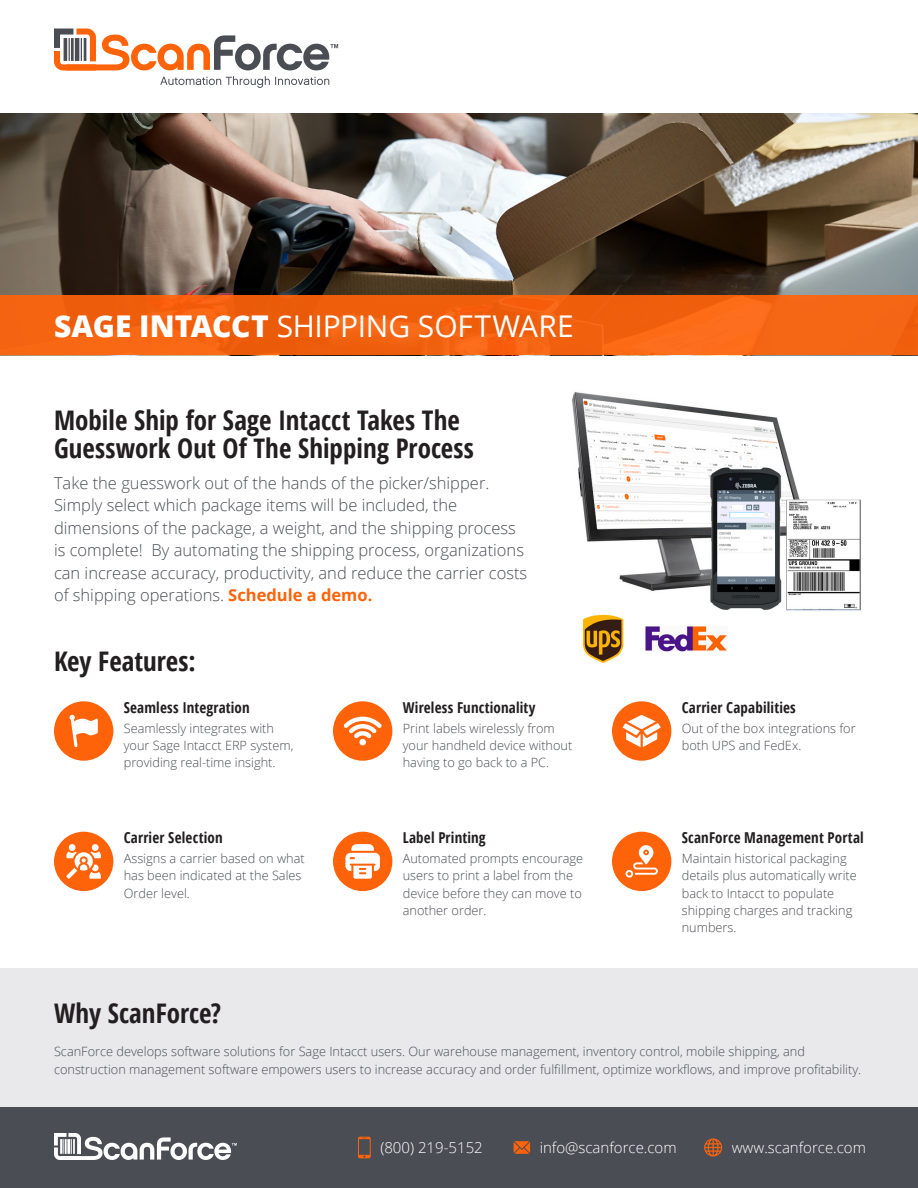
<style>
.page{position:relative;width:918px;height:1188px;background:#fff}
.page>*{position:absolute;margin:0;border:0;box-sizing:border-box;transform-origin:0 0}
.t1{font:30px "Open Sans";letter-spacing:-.01em;color:#fff}
.t2{font:700 condensed 27px/28.5px "Open Sans";color:#231f20}
.t3{font:300 16.5px/22.5px "Open Sans";color:#4a4d54}
.t4{font:700 condensed 15px "Open Sans";letter-spacing:.01em;color:#231f20}
.t5{font:300 15px "Open Sans";color:#fff}
.t6{font:300 12.75px/17.2px "Open Sans";color:#4a4d54}
.s1{font-weight:800}
.s2{font-weight:700;color:#ff630a}
</style>
<div class="page">
<img style="left:0;top:113px;width:918px;height:183px">
<div style="left:0;top:296px;width:918px;height:59px;background:#f46310"></div>
<svg style="left:54px;top:29px;width:284px;height:41px"></svg>
<svg style="left:160px;top:76px;width:169px;height:12px"></svg>
<div style="left:0;top:1107px;width:918px;height:81px;background:#4a4d54"></div>
<svg style="left:54px;top:1133px;width:183px;height:27px"></svg>
<hr style="left:60px;top:1139px;width:3px;height:15px;background:#fff">
<img style="left:572px;top:392px;width:289px;height:271px">
<div style="left:54px;top:701px;width:59px;height:60px;background:#ff630a;border-radius:50%"></div>
<div style="left:0;top:969px;width:918px;height:138px;background:#e9e9eb"></div>
<svg style="left:358px;top:1137px;width:13px;height:21px"></svg>
<svg style="left:514px;top:1141px;width:16px;height:13px"></svg>
<svg style="left:704px;top:1138px;width:18px;height:18px"></svg>
<div style="left:333px;top:701px;width:59px;height:60px;background:#ff630a;border-radius:50%"></div>
<div style="left:612px;top:701px;width:59px;height:60px;background:#ff630a;border-radius:50%"></div>
<div style="left:54px;top:832px;width:59px;height:59px;background:#ff630a;border-radius:50%"></div>
<div style="left:333px;top:832px;width:59px;height:59px;background:#ff630a;border-radius:50%"></div>
<div style="left:612px;top:832px;width:59px;height:59px;background:#ff630a;border-radius:50%"></div>
<svg style="left:70px;top:715px;width:28px;height:32px"></svg>
<div style="left:359px;top:739px;width:7px;height:6px;background:#fff;border-radius:50%"></div>
<svg style="left:344px;top:717px;width:38px;height:21px"></svg>
<svg style="left:623px;top:715px;width:38px;height:32px"></svg>
<svg style="left:345px;top:844px;width:35px;height:35px"></svg>
<div style="left:69px;top:844px;width:7px;height:7px;background:#fff;border-radius:50%"></div>
<div style="left:92px;top:844px;width:7px;height:7px;background:#fff;border-radius:50%"></div>
<svg style="left:66px;top:851px;width:35px;height:28px"></svg>
<svg style="left:625px;top:845px;width:33px;height:33px"></svg>
<p class="t1" style="left:54px;top:305px;width:521px"><span class="s1">SAGE INTACCT</span> SHIPPING SOFTWARE</p>
<p class="t2" style="left:54px;top:405px;width:421px">Mobile Ship for Sage Intacct Takes The<br>Guesswork Out Of The Shipping Process</p>
<p class="t3" style="left:54px;top:471px;width:475px">Take the guesswork out of the hands of the picker/shipper.<br>Simply select which package items will be included, the dimensions of the package, a weight, and the shipping process is complete! By automating the shipping process, organizations can increase accuracy, productivity, and reduce the carrier costs of shipping operations. <span class="s2">Schedule a demo.</span></p>
<p class="t2" style="left:54px;top:647px;width:143px">Key Features:</p>
<p class="t4" style="left:124px;top:697px;width:128px">Seamless Integration</p>
<p class="t6" style="left:124px;top:719px;width:171px">Seamlessly integrates with your Sage Intacct ERP system, providing real-time insight.</p>
<p class="t4" style="left:124px;top:827px;width:100px">Carrier Selection</p>
<p class="t6" style="left:124px;top:849px;width:183px">Assigns a carrier based on what has been indicated at the Sales<br>Order level.</p>
<p class="t4" style="left:403px;top:697px;width:134px">Wireless Functionality</p>
<p class="t6" style="left:403px;top:719px;width:171px">Print labels wirelessly from your handheld device without having to go back to a PC.</p>
<p class="t4" style="left:403px;top:827px;width:85px">Label Printing</p>
<p class="t6" style="left:403px;top:849px;width:182px">Automated prompts encourage users to print a label from the device before they can move to another order.</p>
<p class="t4" style="left:682px;top:697px;width:116px">Carrier Capabilities</p>
<p class="t6" style="left:682px;top:719px;width:176px">Out of the box integrations for both UPS and FedEx.</p>
<p class="t4" style="left:682px;top:827px;width:184px">ScanForce Management Portal</p>
<p class="t6" style="left:682px;top:849px;width:177px">Maintain historical packaging details plus automatically write back to Intacct to populate shipping charges and tracking numbers.</p>
<p class="t2" style="left:54px;top:998px;width:169px">Why ScanForce?</p>
<p class="t6" style="left:54px;top:1043px;width:809px">ScanForce develops software solutions for Sage Intacct users. Our warehouse management, inventory control, mobile shipping, and construction management software empowers users to increase accuracy and order fulfillment, optimize workflows, and improve profitability.</p>
<p class="t5" style="left:380px;top:1138px;width:104px">(800) 219-5152</p>
<p class="t5" style="left:540px;top:1137px;width:138px">info@scanforce.com</p>
<p class="t5" style="left:732px;top:1137px;width:136px">www.scanforce.com</p>
</div>
